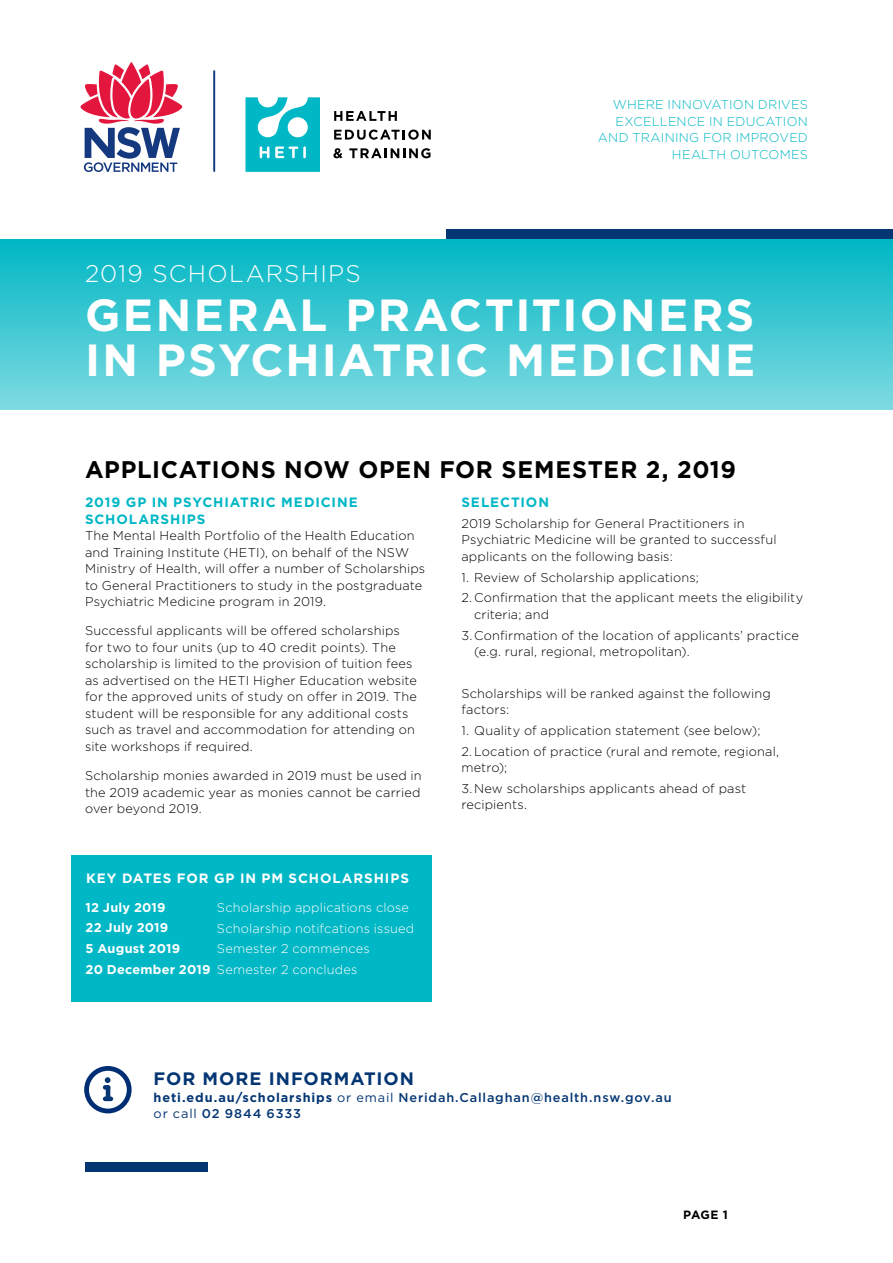
<style>
.page{position:relative;width:893px;height:1263px;background:#fff}
.page>*{position:absolute;margin:0;border:0;box-sizing:border-box;transform-origin:0 0}
.t1{font:700 45px/45px "Gotham";letter-spacing:.05em;color:#fff}
.t2{font:700 24px "Gotham";letter-spacing:.03em;color:#000}
.t3{font:300 24px "Gotham";letter-spacing:.055em;color:#fff}
.t4{font:700 18px "Gotham";letter-spacing:.055em;color:#043673}
.t5{font:700 13.5px/16.5px "Gotham";letter-spacing:.065em;color:#00b7c5}
.t6{font:700 13.5px "Gotham";letter-spacing:.07em;color:#fff}
.t7{font:300 12.75px/16.5px "Gotham";letter-spacing:.01em;color:#000}
.t8{font:300 12.75px/16.5px "Gotham";letter-spacing:.01em;color:#000101}
.t9{font:300 12.75px/20.7px "Gotham";letter-spacing:.01em;color:#fff}
.t10{font:500 12.75px/16.5px "Gotham";letter-spacing:.065em;color:#043673}
.t11{font:300 12.75px/16.5px "Gotham";letter-spacing:.02em;color:#00b7c5;text-align:right}
.t12{font:700 12.75px/20.7px "Gotham";letter-spacing:.015em;color:#fff}
.t13{font:700 12px "Gotham";color:#000}
.s1{font-weight:700}
.s2{font-weight:400}
</style>
<div class="page">
<div style="left:0;top:239px;width:893px;height:170px;background:linear-gradient(to bottom,#00b6c4,#7ddae1)"></div>
<div style="left:446px;top:230px;width:447px;height:9px;background:#043673"></div>
<div style="left:85px;top:1162px;width:122px;height:10px;background:#043673"></div>
<div style="left:84px;top:1066px;width:48px;height:47px;border:5px solid #002e74;border-radius:50%"></div>
<hr style="left:106px;top:1085px;width:4px;height:16px;background:#043673;border-radius:2px">
<div style="left:103px;top:1096px;width:10px;height:5px;background:#043673;border-radius:2px"></div>
<svg style="left:103px;top:1077px;width:8px;height:13px"></svg>
<div style="left:71px;top:855px;width:361px;height:146px;background:#00b7c5"></div>
<hr style="left:213px;top:70px;width:2px;height:102px;background:#15397f">
<svg style="left:80px;top:62px;width:103px;height:110px"></svg>
<svg style="left:334px;top:111px;width:63px;height:10px"></svg>
<svg style="left:334px;top:130px;width:97px;height:10px"></svg>
<svg style="left:333px;top:148px;width:9px;height:10px"></svg>
<svg style="left:349px;top:148px;width:82px;height:10px"></svg>
<svg style="left:245px;top:97px;width:75px;height:75px"></svg>
<p class="t11" style="left:598px;top:96px;width:211px">WHERE INNOVATION DRIVES<br>EXCELLENCE IN EDUCATION<br>AND TRAINING FOR IMPROVED<br>HEALTH OUTCOMES</p>
<h2 class="t3" style="left:85px;top:258px;width:277px">2019 SCHOLARSHIPS</h2>
<h1 class="t1" style="left:85px;top:292px;width:672px">GENERAL PRACTITIONERS<br>IN PSYCHIATRIC MEDICINE</h1>
<h2 class="t2" style="left:85px;top:454px;width:653px">APPLICATIONS NOW OPEN FOR SEMESTER 2, 2019</h2>
<p class="t5" style="left:85px;top:494px;width:274px">2019 GP IN PSYCHIATRIC MEDICINE<br>SCHOLARSHIPS</p>
<p class="t7" style="left:85px;top:527px;width:342px">The Mental Health Portfolio of the Health Education and Training Institute (HETI), on behalf of the NSW Ministry of Health, will offer a number of Scholarships to General Practitioners to study in the postgraduate Psychiatric Medicine program in 2019.</p>
<p class="t7" style="left:85px;top:622px;width:333px">Successful applicants will be offered scholarships for two to four units (up to 40 credit points). The scholarship is limited to the provision of tuition fees as advertised on the HETI Higher Education website for the approved units of study on offer in 2019. The student will be responsible for any additional costs such as travel and accommodation for attending on site workshops if required.</p>
<p class="t7" style="left:85px;top:767px;width:338px;text-align:justify">Scholarship monies awarded in 2019 must be used in the 2019 academic year as monies cannot be carried over beyond 2019.</p>
<p class="t5" style="left:461px;top:494px;width:89px">SELECTION</p>
<p class="t8" style="left:461px;top:515px;width:317px">2019 Scholarship for General Practitioners in<br>Psychiatric Medicine will be granted to successful applicants on the following basis:</p>
<p class="t7" style="left:461px;top:568px;width:239px">1. Review of Scholarship applications;</p>
<p class="t7" style="left:474px;top:589px;width:331px;text-indent:-13px">2. Confirmation that the applicant meets the eligibility criteria; and</p>
<p class="t7" style="left:474px;top:626px;width:326px;text-indent:-13px">3.Confirmation of the location of applicants’ practice (e.g. rural, regional, metropolitan).</p>
<p class="t8" style="left:461px;top:684px;width:311px">Scholarships will be ranked against the following factors:</p>
<p class="t7" style="left:461px;top:722px;width:301px">1. Quality of application statement (see below);</p>
<p class="t7" style="left:461px;top:742px;width:319px">2. Location of practice (rural and remote, regional, metro);</p>
<p class="t7" style="left:461px;top:780px;width:286px">3.New scholarships applicants ahead of past recipients.</p>
<p class="t6" style="left:86px;top:869px;width:324px">KEY DATES FOR GP IN PM SCHOLARSHIPS</p>
<p class="t12" style="left:86px;top:897px;width:126px">12 July 2019<br>22 July 2019<br>5 August 2019<br>20 December 2019</p>
<p class="t9" style="left:217px;top:897px;width:199px">Scholarship applications close<br>Scholarship notifcations issued</p>
<p class="t9" style="left:217px;top:938px;width:154px">Semester 2 commences<br>Semester 2 concludes</p>
<h3 class="t4" style="left:154px;top:1067px;width:262px">FOR MORE INFORMATION</h3>
<p class="t10" style="left:154px;top:1088px;width:520px"><span class="s1">heti.edu.au/scholarships</span> <span class="s2">or email</span> Neridah.Callaghan@health.nsw.gov.au <span class="s2">or call</span> 02 9844 6333</p>
<p class="t13" style="left:683px;top:1206px;width:46px">PAGE 1</p>
</div>
